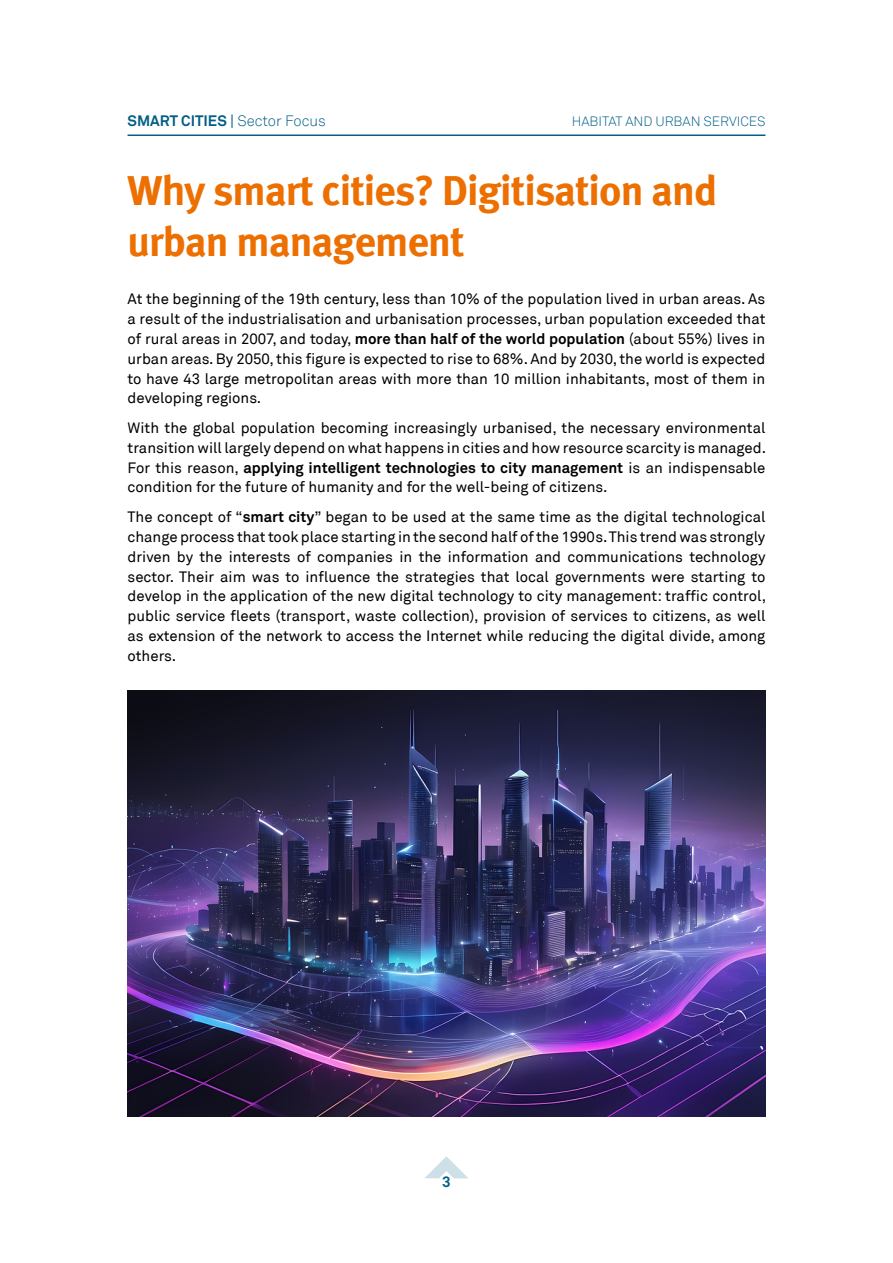
<style>
.page{position:relative;width:893px;height:1263px;background:#fff}
.page>*{position:absolute;margin:0;border:0;box-sizing:border-box;transform-origin:0 0}
.t1{font:700 42px/50.4px "Meta";letter-spacing:-.02em;color:#ed6f00}
.t2{font:15px/19.8px "Akkurat";color:#000;text-align:justify}
.t3{font:700 15px "Akkurat";color:#005e85}
.t4{font:300 13.5px "Akkurat";color:#005e85}
.s1{font-weight:400}
.s2{font-weight:300}
.s3{font-weight:700}
</style>
<div class="page">
<hr style="left:128px;top:134px;width:637px;height:2px;background:#005e85">
<svg style="left:425px;top:1156px;width:43px;height:22px"></svg>
<img style="left:128px;top:690px;width:637px;height:426px">
<p class="t3" style="left:128px;top:111px;width:200px">SMART CITIES <span class="s1">|</span> <span class="s2">Sector Focus</span></p>
<p class="t4" style="left:572px;top:113px;width:195px">HABITAT AND URBAN SERVICES</p>
<h1 class="t1" style="left:128px;top:165px;width:591px">Why smart cities? Digitisation and urban management</h1>
<p class="t2" style="left:128px;top:289px;width:639px">At the beginning of the 19th century, less than 10% of the population lived in urban areas. As a result of the industrialisation and urbanisation processes, urban population exceeded that of rural areas in 2007, and today, <span class="s3">more than half of the world population</span> (about 55%) lives in urban areas. By 2050, this figure is expected to rise to 68%. And by 2030, the world is expected to have 43 large metropolitan areas with more than 10 million inhabitants, most of them in developing regions.</p>
<p class="t2" style="left:128px;top:418px;width:640px">With the global population becoming increasingly urbanised, the necessary environmental transition will largely depend on what happens in cities and how resource scarcity is managed.<br>For this reason, <span class="s3">applying intelligent technologies to city management</span> is an indispensable condition for the future of humanity and for the well-being of citizens.</p>
<p class="t2" style="left:128px;top:507px;width:640px">The concept of “<span class="s3">smart city</span>” began to be used at the same time as the digital technological change process that took place starting in the second half of the 1990s. This trend was strongly driven by the interests of companies in the information and communications technology sector. Their aim was to influence the strategies that local governments were starting to develop in the application of the new digital technology to city management: traffic control, public service fleets (transport, waste collection), provision of services to citizens, as well as extension of the network to access the Internet while reducing the digital divide, among others.</p>
<p class="t3" style="left:442px;top:1172px;width:10px">3</p>
</div>
